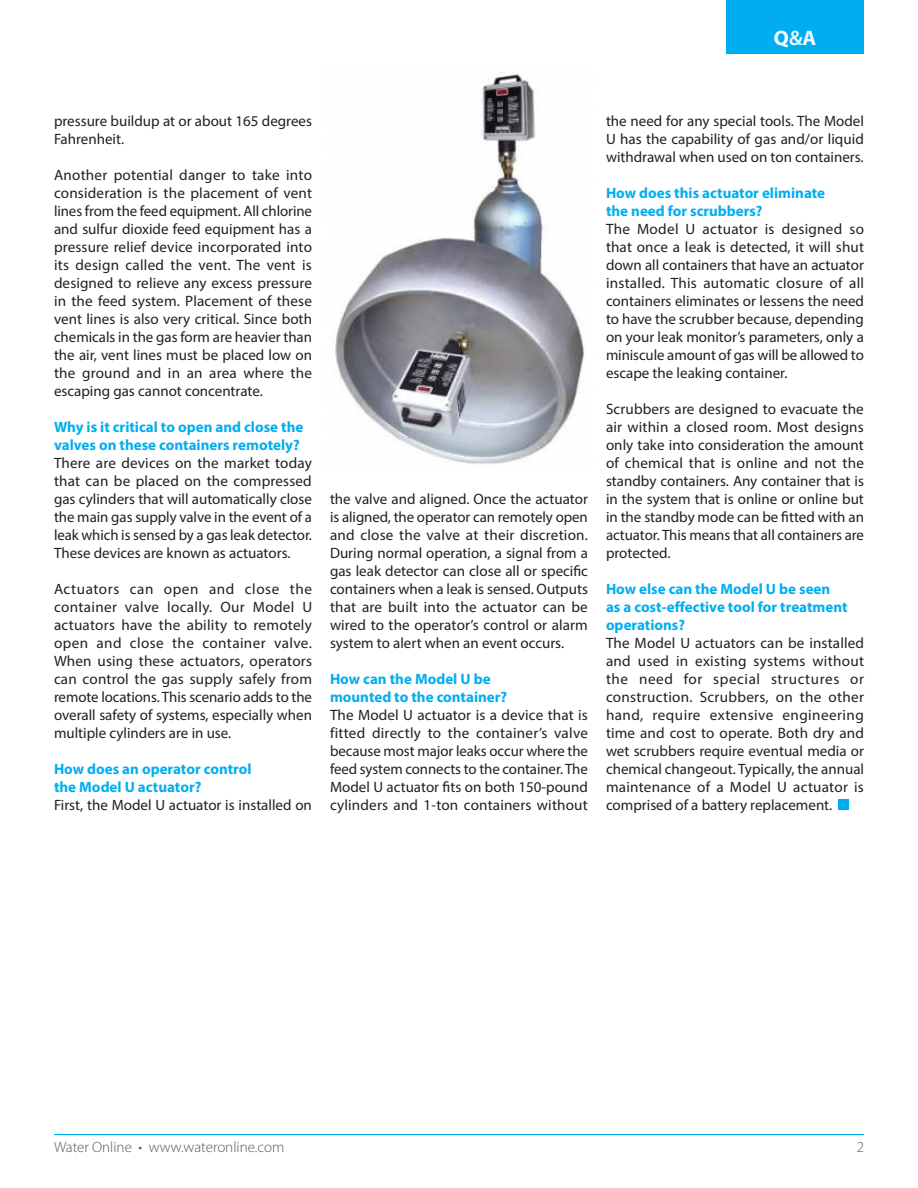
<style>
.page{position:relative;width:918px;height:1188px;background:#fff}
.page>*{position:absolute;margin:0;border:0;box-sizing:border-box;transform-origin:0 0}
.t1{font:700 21px "Myriad Pro";color:#fff}
.body_text{font:15px/18px "Myriad Pro";color:#231f20;text-align:justify}
.body_text_header{font:700 15px/18px "Myriad Pro";color:#00aeef}
.t2{font:300 15px "Myriad Pro";color:#57585a}
.s1{font-weight:600;color:#f0f9fd}
.s2{color:#f0f9fd}
</style>
<div class="page">
<hr style="left:54px;top:1134px;width:810px;height:1px;background:#00aeef">
<div style="left:726px;top:0;width:138px;height:54px;background:#00aeef"></div>
<div style="left:839px;top:800px;width:10px;height:10px;background:#00aeef"></div>
<img style="left:335px;top:72px;width:250px;height:392px">
<h1 class="t1" style="left:774px;top:24px;width:44px">Q<span class="s1">&amp;</span><span class="s2">A</span></h1>
<p class="body_text" style="left:54px;top:112px;width:259px">pressure buildup at or about 165 degrees<br>Fahrenheit.</p>
<p class="body_text" style="left:54px;top:166px;width:260px">Another potential danger to take into consideration is the placement of vent lines from the feed equipment. All chlorine and sulfur dioxide feed equipment has a pressure relief device incorporated into its design called the vent. The vent is designed to relieve any excess pressure in the feed system. Placement of these vent lines is also very critical. Since both chemicals in the gas form are heavier than the air, vent lines must be placed low on the ground and in an area where the escaping gas cannot concentrate.</p>
<p class="body_text_header" style="left:54px;top:417px;width:251px">Why is it critical to open and close the valves on these containers remotely?</p>
<p class="body_text" style="left:54px;top:454px;width:260px">There are devices on the market today that can be placed on the compressed gas cylinders that will automatically close the main gas supply valve in the event of a leak which is sensed by a gas leak detector.<br>These devices are known as actuators.</p>
<p class="body_text" style="left:54px;top:580px;width:260px">Actuators can open and close the container valve locally. Our Model U actuators have the ability to remotely open and close the container valve.<br>When using these actuators, operators can control the gas supply safely from remote locations. This scenario adds to the overall safety of systems, especially when multiple cylinders are in use.</p>
<p class="body_text_header" style="left:54px;top:759px;width:199px">How does an operator control the Model U actuator?</p>
<p class="body_text" style="left:54px;top:796px;width:259px">First, the Model U actuator is installed on</p>
<p class="body_text" style="left:330px;top:490px;width:260px">the valve and aligned. Once the actuator is aligned, the operator can remotely open and close the valve at their discretion.<br>During normal operation, a signal from a gas leak detector can close all or specific containers when a leak is sensed. Outputs that are built into the actuator can be wired to the operator’s control or alarm system to alert when an event occurs.</p>
<p class="body_text_header" style="left:330px;top:669px;width:179px">How can the Model U be mounted to the container?</p>
<p class="body_text" style="left:330px;top:706px;width:260px">The Model U actuator is a device that is fitted directly to the container’s valve because most major leaks occur where the feed system connects to the container. The Model U actuator fits on both 150-pound cylinders and 1-ton containers without</p>
<p class="body_text" style="left:606px;top:112px;width:260px">the need for any special tools. The Model U has the capability of gas and/or liquid withdrawal when used on ton containers.</p>
<p class="body_text_header" style="left:606px;top:183px;width:221px">How does this actuator eliminate the need for scrubbers?</p>
<p class="body_text" style="left:606px;top:220px;width:260px">The Model U actuator is designed so that once a leak is detected, it will shut down all containers that have an actuator installed. This automatic closure of all containers eliminates or lessens the need to have the scrubber because, depending on your leak monitor’s parameters, only a miniscule amount of gas will be allowed to escape the leaking container.</p>
<p class="body_text" style="left:606px;top:400px;width:260px">Scrubbers are designed to evacuate the air within a closed room. Most designs only take into consideration the amount of chemical that is online and not the standby containers. Any container that is in the system that is online or online but in the standby mode can be fitted with an actuator. This means that all containers are protected.</p>
<p class="body_text_header" style="left:606px;top:579px;width:243px">How else can the Model U be seen as a cost-effective tool for treatment operations?</p>
<p class="body_text" style="left:606px;top:634px;width:260px">The Model U actuators can be installed and used in existing systems without the need for special structures or construction. Scrubbers, on the other hand, require extensive engineering time and cost to operate. Both dry and wet scrubbers require eventual media or chemical changeout. Typically, the annual maintenance of a Model U actuator is comprised of a battery replacement.</p>
<p class="t2" style="left:54px;top:1138px;width:232px">Water Online • www.wateronline.com</p>
<p class="t2" style="left:857px;top:1138px;width:9px">2</p>
</div>
